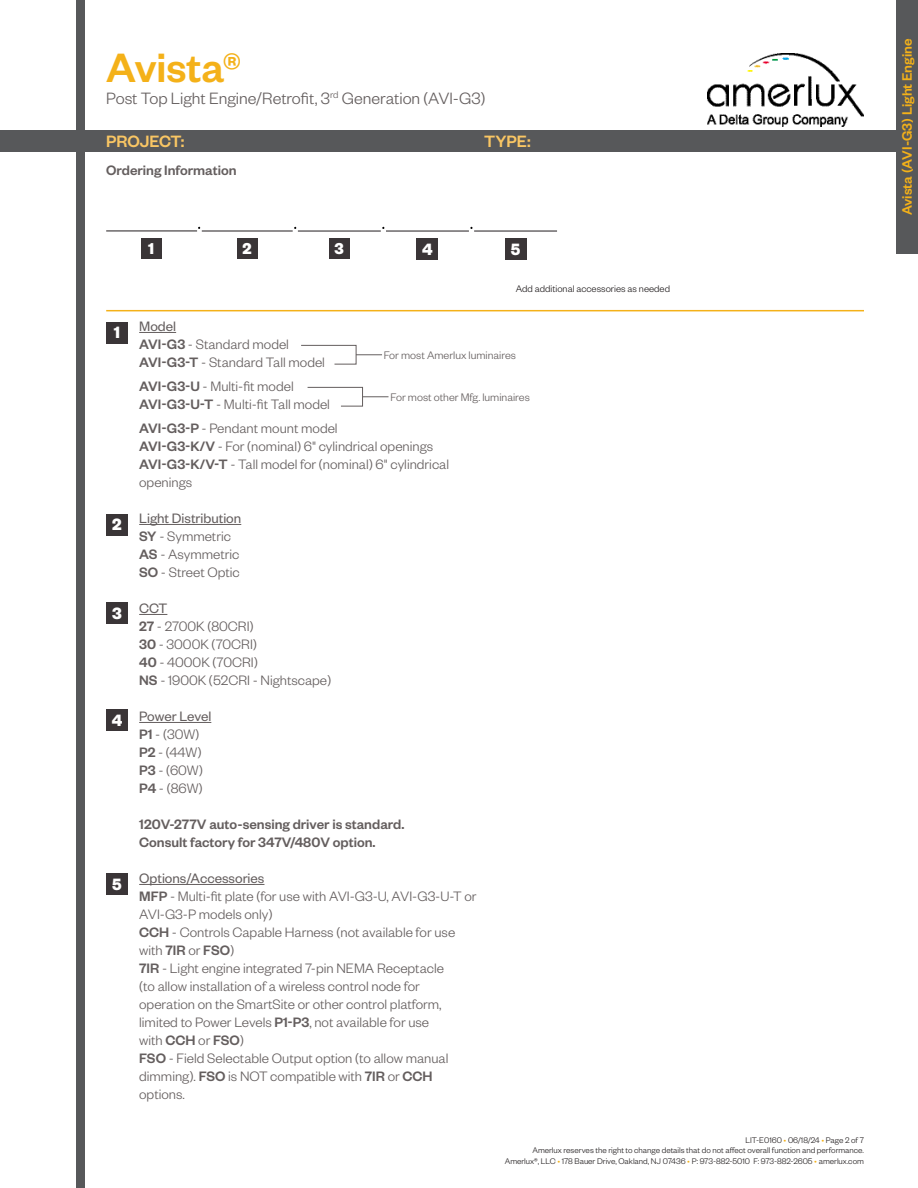
<style>
.page{position:relative;width:918px;height:1188px;background:#fff}
.page>*{position:absolute;margin:0;border:0;box-sizing:border-box;transform-origin:0 0}
.t1{font:500 45px "Founders Grotesk";color:#f4b119}
.t2{font:300 18px "Founders Grotesk";color:#645e5e}
.t3{font:500 18px "Founders Grotesk";color:#f9c664}
.t4{font:700 18px "Founders Grotesk";color:#fff}
.t5{font:700 17.25px "Founders Grotesk";color:#fff}
.t6{font:300 15px/18px "Founders Grotesk";color:#645e5e}
.t7{font:500 15px "Founders Grotesk";color:#645e5e}
.t8{font:15px "Founders Grotesk";color:#645e5e}
.t9{font:500 15px "Founders Grotesk";color:#f4b119}
.t10{font:300 12px "Founders Grotesk";color:#645e5e}
.t11{font:300 10.5px "Founders Grotesk";color:#231f20}
.t12{font:300 9px/10.8px "Founders Grotesk";color:#231f20;text-align:right}
.s1{font-weight:500}
.s2{color:#f4b119}
</style>
<div class="page">
<div style="left:0;top:130px;width:918px;height:22px;background:#57585a"></div>
<div style="left:76px;top:0;width:10px;height:1188px;background:#57585a"></div>
<img style="left:707px;top:54px;width:157px;height:73px">
<div style="left:896px;top:0;width:22px;height:254px;background:#57585a"></div>
<hr style="left:139px;top:332px;width:37px;height:1px;background:#645e5e">
<hr style="left:139px;top:524px;width:102px;height:1px;background:#645e5e">
<svg style="left:139px;top:614px;width:28px;height:1px"></svg>
<hr style="left:139px;top:722px;width:72px;height:1px;background:#645e5e">
<hr style="left:139px;top:884px;width:125px;height:1px;background:#645e5e">
<div style="left:106px;top:322px;width:22px;height:22px;background:#3a3537"></div>
<div style="left:106px;top:514px;width:22px;height:22px;background:#3a3537"></div>
<div style="left:106px;top:603px;width:22px;height:21px;background:#3a3537"></div>
<div style="left:106px;top:709px;width:22px;height:22px;background:#3a3537"></div>
<div style="left:417px;top:238px;width:21px;height:22px;background:#3a3537"></div>
<div style="left:106px;top:873px;width:22px;height:22px;background:#3a3537"></div>
<div style="left:505px;top:238px;width:21px;height:22px;background:#3a3537"></div>
<hr style="left:106px;top:310px;width:758px;height:1px;background:#f4b119">
<hr style="left:106px;top:230px;width:91px;height:1px;background:#3a3537">
<hr style="left:202px;top:230px;width:91px;height:2px;background:#3a3537">
<hr style="left:298px;top:230px;width:83px;height:2px;background:#3a3537">
<hr style="left:386px;top:230px;width:83px;height:2px;background:#3a3537">
<hr style="left:474px;top:230px;width:83px;height:2px;background:#3a3537">
<div style="left:141px;top:238px;width:21px;height:21px;background:#3a3537"></div>
<div style="left:237px;top:238px;width:21px;height:21px;background:#3a3537"></div>
<div style="left:329px;top:238px;width:21px;height:21px;background:#3a3537"></div>
<svg style="left:307px;top:387px;width:82px;height:19px"></svg>
<svg style="left:301px;top:345px;width:81px;height:19px"></svg>
<h1 class="t1" style="left:106px;top:40px;width:136px">Avista®</h1>
<p class="t2" style="left:106px;top:87px;width:381px">Post Top Light Engine/Retrofit, 3<sup>rd</sup> Generation (AVI-G3)</p>
<p class="t3" style="left:106px;top:130px;width:80px">PROJECT:</p>
<p class="t3" style="left:484px;top:130px;width:48px">TYPE:</p>
<p class="t7" style="left:106px;top:161px;width:132px">Ordering Information</p>
<p class="t5" style="left:148px;top:237px;width:8px">1</p>
<p class="t5" style="left:243px;top:237px;width:11px">2</p>
<p class="t5" style="left:335px;top:237px;width:11px">3</p>
<p class="t4" style="left:422px;top:238px;width:12px">4</p>
<p class="t4" style="left:511px;top:238px;width:11px">5</p>
<p class="t11" style="left:516px;top:282px;width:156px">Add additional accessories as needed</p>
<p class="t4" style="left:114px;top:321px;width:8px">1</p>
<p class="t4" style="left:112px;top:513px;width:11px">2</p>
<p class="t4" style="left:112px;top:602px;width:11px">3</p>
<p class="t4" style="left:112px;top:709px;width:12px">4</p>
<p class="t4" style="left:112px;top:872px;width:11px">5</p>
<p class="t8" style="left:139px;top:317px;width:38px">Model</p>
<p class="t6" style="left:139px;top:335px;width:151px"><span class="s1">AVI-G3</span> - Standard model</p>
<p class="t6" style="left:139px;top:353px;width:187px"><span class="s1">AVI-G3-T</span> - Standard Tall model</p>
<p class="t6" style="left:139px;top:377px;width:156px"><span class="s1">AVI-G3-U</span> - Multi-fit model</p>
<p class="t6" style="left:139px;top:395px;width:192px"><span class="s1">AVI-G3-U-T</span> - Multi-fit Tall model</p>
<p class="t6" style="left:139px;top:419px;width:200px"><span class="s1">AVI-G3-P</span> - Pendant mount model</p>
<p class="t6" style="left:139px;top:437px;width:295px"><span class="s1">AVI-G3-K/V</span> - For (nominal) 6" cylindrical openings</p>
<p class="t6" style="left:139px;top:455px;width:311px"><span class="s1">AVI-G3-K/V-T</span> - Tall model for (nominal) 6" cylindrical openings</p>
<p class="t8" style="left:139px;top:509px;width:104px">Light Distribution</p>
<p class="t6" style="left:139px;top:527px;width:93px"><span class="s1">SY</span> - Symmetric</p>
<p class="t6" style="left:139px;top:545px;width:102px"><span class="s1">AS</span> - Asymmetric</p>
<p class="t6" style="left:139px;top:563px;width:102px"><span class="s1">SO</span> - Street Optic</p>
<p class="t8" style="left:139px;top:599px;width:30px">CCT</p>
<p class="t6" style="left:139px;top:617px;width:116px"><span class="s1">27</span> - 2700K (80CRI)</p>
<p class="t6" style="left:139px;top:635px;width:119px"><span class="s1">30</span> - 3000K (70CRI)</p>
<p class="t6" style="left:139px;top:653px;width:120px"><span class="s1">40</span> - 4000K (70CRI)</p>
<p class="t6" style="left:139px;top:671px;width:194px"><span class="s1">NS</span> - 1900K (52CRI - Nightscape)</p>
<p class="t8" style="left:139px;top:707px;width:74px">Power Level</p>
<p class="t6" style="left:139px;top:725px;width:62px"><span class="s1">P1</span> - (30W)</p>
<p class="t6" style="left:139px;top:743px;width:64px"><span class="s1">P2</span> - (44W)</p>
<p class="t6" style="left:139px;top:761px;width:65px"><span class="s1">P3</span> - (60W)</p>
<p class="t6" style="left:139px;top:779px;width:65px"><span class="s1">P4</span> - (86W)</p>
<p class="t7" style="left:139px;top:815px;width:267px">120V-277V auto-sensing driver is standard.</p>
<p class="t7" style="left:139px;top:833px;width:238px">Consult factory for 347V/480V option.</p>
<p class="t8" style="left:139px;top:869px;width:127px">Options/Accessories</p>
<p class="t6" style="left:139px;top:887px;width:339px"><span class="s1">MFP</span> - Multi-fit plate (for use with AVI-G3-U, AVI-G3-U-T or</p>
<p class="t6" style="left:139px;top:905px;width:135px">AVI-G3-P models only)</p>
<p class="t6" style="left:139px;top:923px;width:318px"><span class="s1">CCH</span> - Controls Capable Harness (not available for use with <span class="s1">7IR</span> or <span class="s1">FSO</span>)</p>
<p class="t6" style="left:139px;top:959px;width:306px"><span class="s1">7IR</span> - Light engine integrated 7-pin NEMA Receptacle</p>
<p class="t6" style="left:139px;top:977px;width:282px">(to allow installation of a wireless control node for</p>
<p class="t6" style="left:139px;top:995px;width:304px">operation on the SmartSite or other control platform, limited to Power Levels <span class="s1">P1-P3</span>, not available for use with <span class="s1">CCH</span> or <span class="s1">FSO</span>)</p>
<p class="t6" style="left:139px;top:1049px;width:311px"><span class="s1">FSO</span> - Field Selectable Output option (to allow manual dimming). <span class="s1">FSO</span> is NOT compatible with <span class="s1">7IR</span> or <span class="s1">CCH</span></p>
<p class="t6" style="left:139px;top:1085px;width:47px">options.</p>
<p class="t10" style="left:384px;top:347px;width:134px">For most Amerlux luminaires</p>
<p class="t10" style="left:391px;top:389px;width:141px">For most other Mfg. luminaires</p>
<p class="t12" style="left:505px;top:1134px;width:361px">LIT-E0160 <span class="s2">•</span> 06/18/24 <span class="s2">•</span> Page 2 of 7<br>Amerlux reserves the right to change details that do not affect overall function and performance.<br>Amerlux®, LLC <span class="s2">•</span> 178 Bauer Drive, Oakland, NJ 07436 <span class="s2">•</span> P: 973-882-5010 F: 973-882-2605 <span class="s2">•</span> amerlux.com</p>
<p class="t9" style="left:898px;top:215px;width:178px;rotate:-90deg">Avista (AVI-G3) Light Engine</p>
</div>
